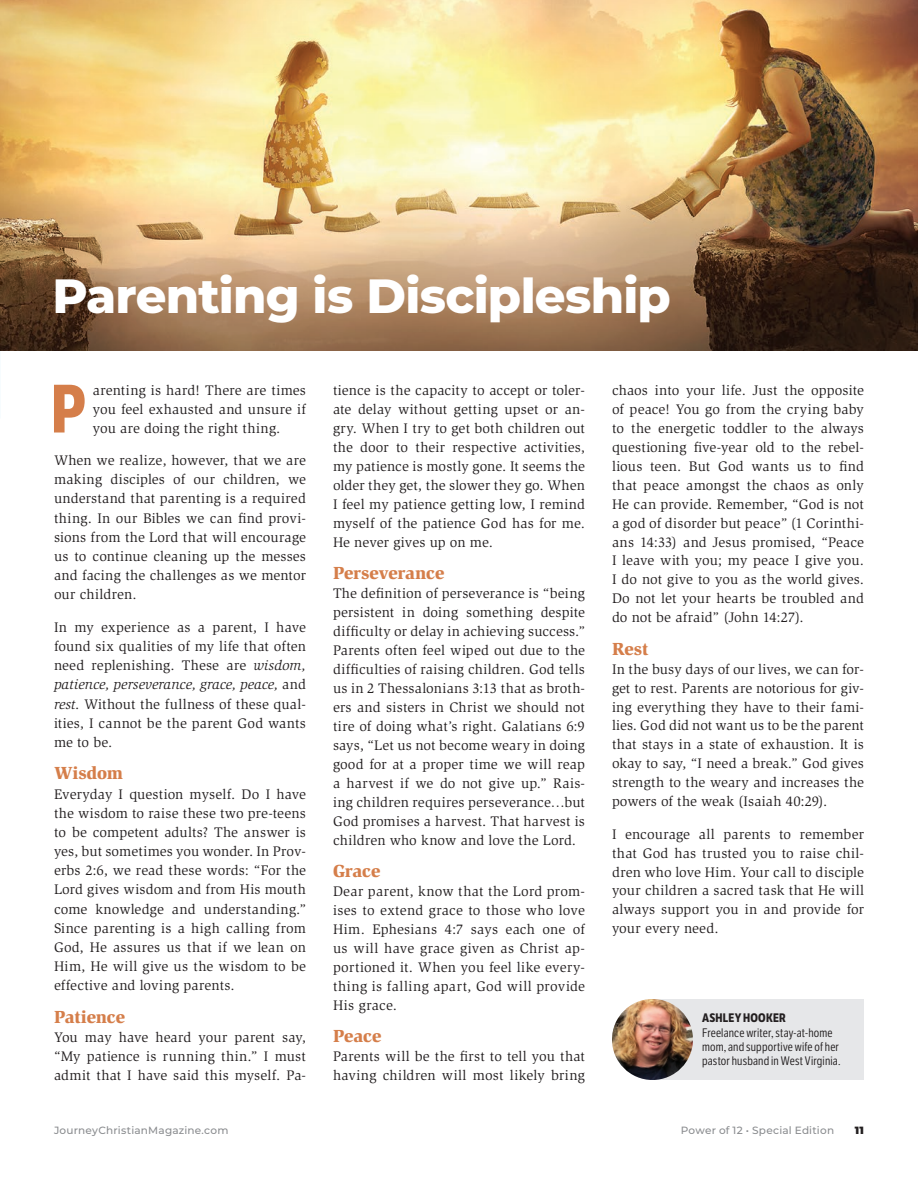
<style>
.page{position:relative;width:918px;height:1188px;background:#fff}
.page>*{position:absolute;margin:0;border:0;box-sizing:border-box;transform-origin:0 0}
.t1{font:700 66.3px "LFT Etica Condensed";color:#d57e4a}
.headline{font:800 48px "Montserrat";letter-spacing:-.015em;color:#fff}
.t2{font:900 18px "Slimbach Std";letter-spacing:-.01em;color:#d57e4a}
.t3{font:14.25px/18.9px "Slimbach Std";letter-spacing:.01em;color:#231f20;text-align:justify}
.bio{font:12px/14.4px "LFT Etica Condensed";letter-spacing:.015em;color:#231f20}
.bio-2{font:700 12px "LFT Etica Condensed";letter-spacing:.02em;color:#231f20}
.t4{font:500 10.5px "Montserrat";letter-spacing:.02em;color:#8a8c8f}
.t5{font:900 10.5px "Montserrat";color:#231f20}
.s1{font-style:italic}
</style>
<div class="page">
<img style="left:0;top:0;width:918px;height:351px">
<div style="left:648px;top:999px;width:216px;height:81px;background:#e6e7e9"></div>
<img style="left:612px;top:999px;width:81px;height:81px;border-radius:40px">
<p class="headline" style="left:52px;top:261px;width:620px">Parenting is Discipleship</p>
<p class="t1" style="left:51px;top:369px;width:37px">P</p>
<p class="t3" style="left:93px;top:381px;width:215px">arenting is hard! There are times you feel exhausted and unsure if you are doing the right thing.</p>
<p class="t3" style="left:54px;top:451px;width:254px">When we realize, however, that we are making disciples of our children, we understand that parenting is a required thing. In our Bibles we can find provi&shy;sions from the Lord that will encourage us to continue cleaning up the messes and facing the challenges as we mentor our children.</p>
<p class="t3" style="left:54px;top:618px;width:254px">In my experience as a parent, I have found six qualities of my life that often need replenishing. These are <span class="s1">wisdom, patience, perseverance, grace, peace,</span> and <span class="s1">rest</span>. Without the fullness of these qual&shy;ities, I cannot be the parent God wants me to be.</p>
<p class="t2" style="left:54px;top:762px;width:71px">Wisdom</p>
<p class="t3" style="left:54px;top:784px;width:254px">Everyday I question myself. Do I have the wisdom to raise these two pre-teens to be competent adults? The answer is yes, but sometimes you wonder. In Prov&shy;erbs 2:6, we read these words: “For the Lord gives wisdom and from His mouth come knowledge and understanding.” Since parenting is a high calling from God, He assures us that if we lean on Him, He will give us the wisdom to be effective and loving parents.</p>
<p class="t2" style="left:54px;top:1005px;width:73px">Patience</p>
<p class="t3" style="left:54px;top:1028px;width:254px">You may have heard your parent say, “My patience is running thin.” I must admit that I have said this myself. Pa-</p>
<p class="t3" style="left:333px;top:381px;width:254px">tience is the capacity to accept or toler&shy;ate delay without getting upset or an&shy;gry. When I try to get both children out the door to their respective activities, my patience is mostly gone. It seems the older they get, the slower they go. When I feel my patience getting low, I remind myself of the patience God has for me.<br>He never gives up on me.</p>
<p class="t2" style="left:333px;top:562px;width:113px">Perseverance</p>
<p class="t3" style="left:333px;top:584px;width:254px">The definition of perseverance is “being persistent in doing something despite difficulty or delay in achieving success.” Parents often feel wiped out due to the difficulties of raising children. God tells us in 2 Thessalonians 3:13 that as broth&shy;ers and sisters in Christ we should not tire of doing what’s right. Galatians 6:9 says, “Let us not become weary in doing good for at a proper time we will reap a harvest if we do not give up.” Rais&shy;ing children requires perseverance…but God promises a harvest. That harvest is children who know and love the Lord.</p>
<p class="t2" style="left:333px;top:860px;width:49px">Grace</p>
<p class="t3" style="left:333px;top:882px;width:254px">Dear parent, know that the Lord prom&shy;ises to extend grace to those who love Him. Ephesians 4:7 says each one of us will have grace given as Christ ap&shy;portioned it. When you feel like every&shy;thing is falling apart, God will provide His grace.</p>
<p class="t2" style="left:333px;top:1025px;width:50px">Peace</p>
<p class="t3" style="left:333px;top:1047px;width:253px">Parents will be the first to tell you that having children will most likely bring</p>
<p class="t3" style="left:612px;top:381px;width:254px">chaos into your life. Just the opposite of peace! You go from the crying baby to the energetic toddler to the always questioning five-year old to the rebel&shy;lious teen. But God wants us to find that peace amongst the chaos as only He can provide. Remember, “God is not a god of disorder but peace” (1 Corinthi&shy;ans 14:33) and Jesus promised, “Peace I leave with you; my peace I give you.<br>I do not give to you as the world gives.<br>Do not let your hearts be troubled and do not be afraid” (John 14:27).</p>
<p class="t2" style="left:612px;top:637px;width:38px">Rest</p>
<p class="t3" style="left:612px;top:660px;width:254px">In the busy days of our lives, we can for&shy;get to rest. Parents are notorious for giv&shy;ing everything they have to their fami&shy;lies. God did not want us to be the parent that stays in a state of exhaustion. It is okay to say, “I need a break.” God gives strength to the weary and increases the powers of the weak (Isaiah 40:29).</p>
<p class="t3" style="left:612px;top:825px;width:254px">I encourage all parents to remember that God has trusted you to raise chil&shy;dren who love Him. Your call to disciple your children a sacred task that He will always support you in and provide for your every need.</p>
<p class="bio-2" style="left:702px;top:1011px;width:85px">ASHLEY HOOKER</p>
<p class="bio" style="left:702px;top:1026px;width:140px">Freelance writer, stay-at-home mom, and supportive wife of her pastor husband in West Virginia.</p>
<p class="t4" style="left:54px;top:1123px;width:176px">JourneyChristianMagazine.com</p>
<p class="t4" style="left:681px;top:1123px;width:155px">Power of 12 • Special Edition</p>
<p class="t5" style="left:855px;top:1122px;width:11px">11</p>
</div>
